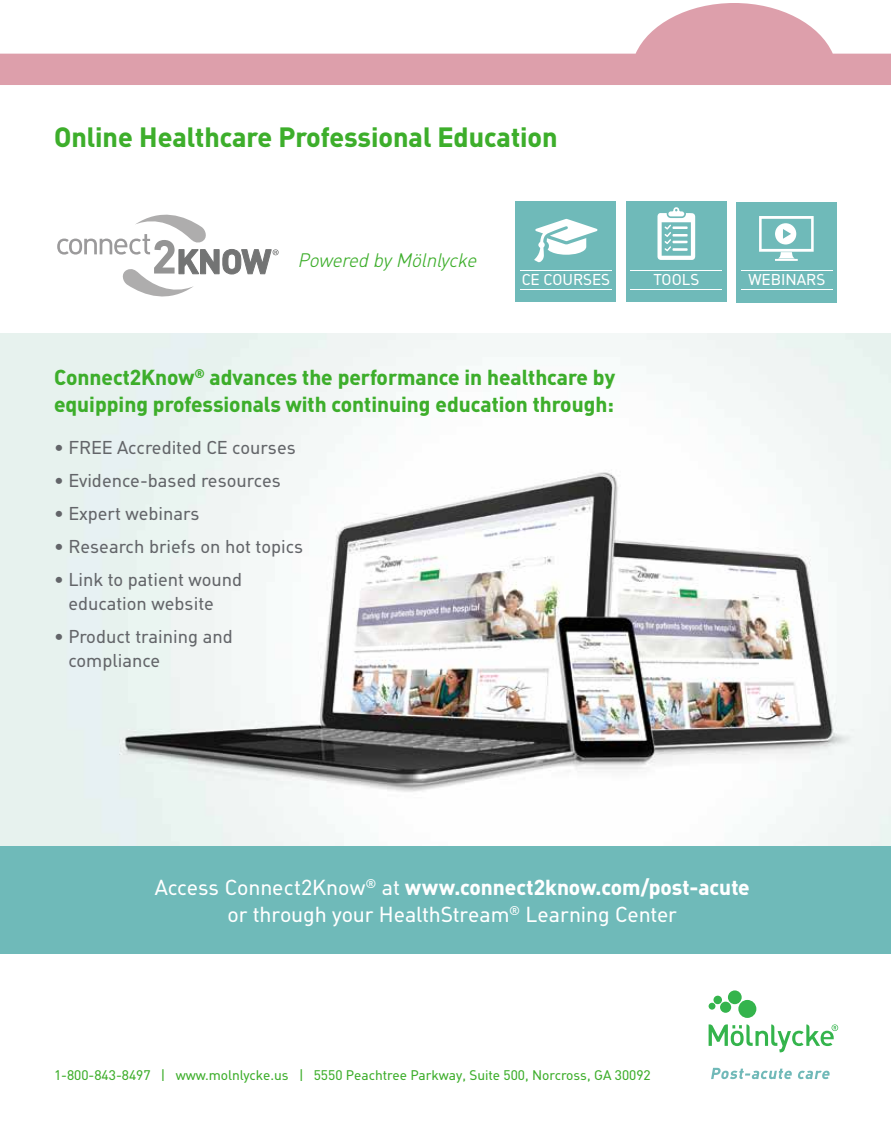
<style>
.page{position:relative;width:891px;height:1134px;background:#fff}
.page>*{position:absolute;margin:0;border:0;box-sizing:border-box;transform-origin:0 0}
.t1{font:700 27px "MHC Din";color:#3dae2b}
.t2{font:700 21px/27px "MHC Din";color:#3dae2b}
.t3{font:21px/27px "MHC Din";letter-spacing:-.005em;color:#fff;text-align:center}
.t4{font:italic 300 18.9px "MHC Din";color:#3dae2b}
.t5{font:18px/24px "MHC Din";color:#636569}
.t6{font:15.15px "MHC Din";color:#fff}
.t7{font:13.5px "MHC Din";color:#3dae2b}
.s1{font-weight:700}
</style>
<div class="page">
<img style="left:0;top:333px;width:891px;height:513px">
<div style="left:0;top:846px;width:891px;height:108px;background:#6fbab9"></div>
<svg style="left:0;top:3px;width:891px;height:82px"></svg>
<svg style="left:57px;top:215px;width:222px;height:81px"></svg>
<div style="left:626px;top:202px;width:100px;height:100px;background:#6fbab9"></div>
<svg style="left:657px;top:207px;width:38px;height:53px"></svg>
<hr style="left:631px;top:270px;width:91px;height:1px;background:#fff">
<hr style="left:631px;top:289px;width:91px;height:1px;background:#fff">
<div style="left:516px;top:202px;width:100px;height:100px;background:#6fbab9"></div>
<hr style="left:520px;top:270px;width:91px;height:1px;background:#fff">
<hr style="left:520px;top:289px;width:91px;height:1px;background:#fff">
<svg style="left:534px;top:219px;width:64px;height:43px"></svg>
<div style="left:737px;top:202px;width:100px;height:100px;background:#6fbab9"></div>
<svg style="left:759px;top:216px;width:55px;height:45px"></svg>
<hr style="left:741px;top:270px;width:91px;height:1px;background:#fff">
<hr style="left:741px;top:289px;width:91px;height:1px;background:#fff">
<svg style="left:709px;top:990px;width:129px;height:62px"></svg>
<svg style="left:711px;top:1068px;width:119px;height:11px"></svg>
<h1 class="t1" style="left:54px;top:121px;width:505px">Online Healthcare Professional Education</h1>
<p class="t4" style="left:299px;top:250px;width:180px">Powered by Mölnlycke</p>
<p class="t6" style="left:522px;top:271px;width:90px">CE COURSES</p>
<p class="t6" style="left:653px;top:271px;width:47px">TOOLS</p>
<p class="t6" style="left:748px;top:271px;width:78px">WEBINARS</p>
<p class="t2" style="left:54px;top:364px;width:563px">Connect2Know<sup>®</sup> advances the performance in healthcare by equipping professionals with continuing education through:</p>
<p class="t5" style="left:54px;top:436px;width:244px">• FREE Accredited CE courses</p>
<p class="t5" style="left:54px;top:469px;width:228px">• Evidence-based resources</p>
<p class="t5" style="left:54px;top:502px;width:147px">• Expert webinars</p>
<p class="t5" style="left:54px;top:535px;width:251px">• Research briefs on hot topics</p>
<p class="t5" style="left:68px;top:568px;width:175px;text-indent:-14px">• Link to patient wound education website</p>
<p class="t5" style="left:68px;top:625px;width:166px;text-indent:-14px">• Product training and compliance</p>
<p class="t3" style="left:155px;top:874px;width:597px">Access Connect2Know<sup>®</sup> at <span class="s1">www.connect2know.com/post-acute </span>or through your HealthStream<sup>®</sup> Learning Center</p>
<p class="t7" style="left:54px;top:1067px;width:598px">1-800-843-8497 | www.molnlycke.us | 5550 Peachtree Parkway, Suite 500, Norcross, GA 30092</p>
</div>
